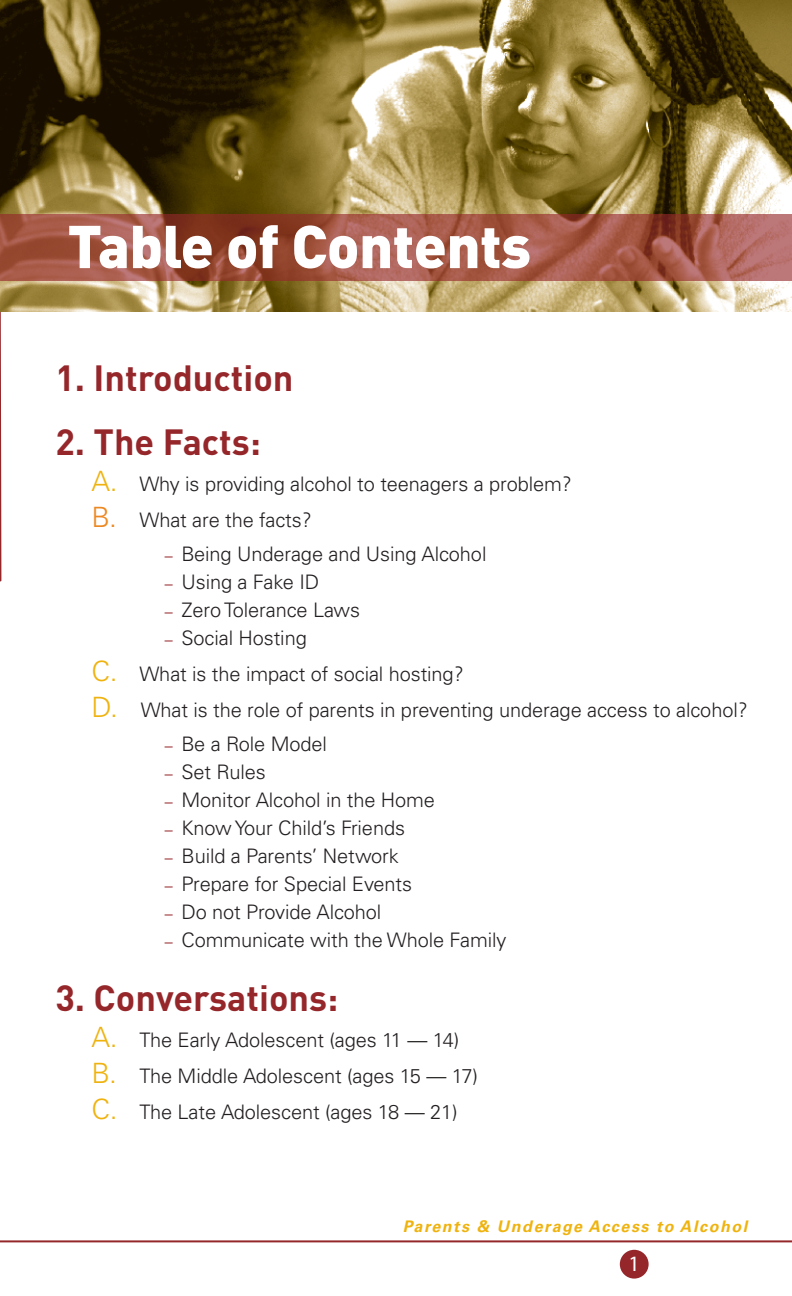
<style>
.page{position:relative;width:792px;height:1296px;background:#fff}
.page>*{position:absolute;margin:0;border:0;box-sizing:border-box;transform-origin:0 0}
.t1{font:900 59.4px "DIN";letter-spacing:-.01em;color:#fff}
.t2{font:700 36px "DIN";color:#95272b}
.t3{font:300 20px/28px "Univers";letter-spacing:-.005em;color:#231f20}
.t4{font:italic 700 16px "Univers";letter-spacing:.1em;color:#efb310}
.t5{font:300 16px/28px "Univers";color:#95272b;text-align:justify}
.s1{font-size:28px;color:#efb310}
.s2{font-size:28px;color:#ed8922}
</style>
<div class="page">
<hr style="left:0;top:1240px;width:792px;height:2px;background:#95272b">
<div style="left:620px;top:1250px;width:29px;height:29px;background:#95272b;border-radius:50%"></div>
<svg style="left:0;top:311px;width:1px;height:271px"></svg>
<img style="left:0;top:0;width:792px;height:311px">
<svg style="left:0;top:214px;width:792px;height:67px;background:#a25646"></svg>
<h1 class="t1" style="left:67px;top:207px;width:465px">Table of Contents</h1>
<h2 class="t2" style="left:55px;top:355px;width:240px">1. Introduction</h2>
<h2 class="t2" style="left:55px;top:419px;width:207px">2. The Facts:</h2>
<p class="t3" style="left:91px;top:466px;width:482px;line-height:36px"><span class="s1">A.</span> Why is providing alcohol to teenagers a problem?<br><span class="s2">B.</span> What are the facts?</p>
<p class="t3" style="left:181px;top:540px;width:307px">Being Underage and Using Alcohol<br>Using a Fake ID<br>Zero Tolerance Laws<br>Social Hosting</p>
<p class="t3" style="left:91px;top:656px;width:658px;line-height:36px"><span class="s1">C.</span> What is the impact of social hosting?<br><span class="s1">D.</span> What is the role of parents in preventing underage access to alcohol?</p>
<p class="t3" style="left:181px;top:730px;width:326px">Be a Role Model<br>Set Rules<br>Monitor Alcohol in the Home<br>Know Your Child’s Friends<br>Build a Parents’ Network<br>Prepare for Special Events<br>Do not Provide Alcohol<br>Communicate with the Whole Family</p>
<h2 class="t2" style="left:55px;top:975px;width:284px">3. Conversations:</h2>
<p class="t3" style="left:91px;top:1022px;width:388px;line-height:36px"><span class="s1">A.</span> The Early Adolescent (ages 11 — 14)<br><span class="s1">B.</span> The Middle Adolescent (ages 15 — 17)<br><span class="s1">C.</span> The Late Adolescent (ages 18 — 21)</p>
<p class="t5" style="left:163px;top:541px;width:12px">− − − −</p>
<p class="t5" style="left:163px;top:731px;width:12px">− − − − − − − −</p>
<p class="t4" style="left:403px;top:1217px;width:346px">Parents &amp; Underage Access to Alcohol</p>
</div>
